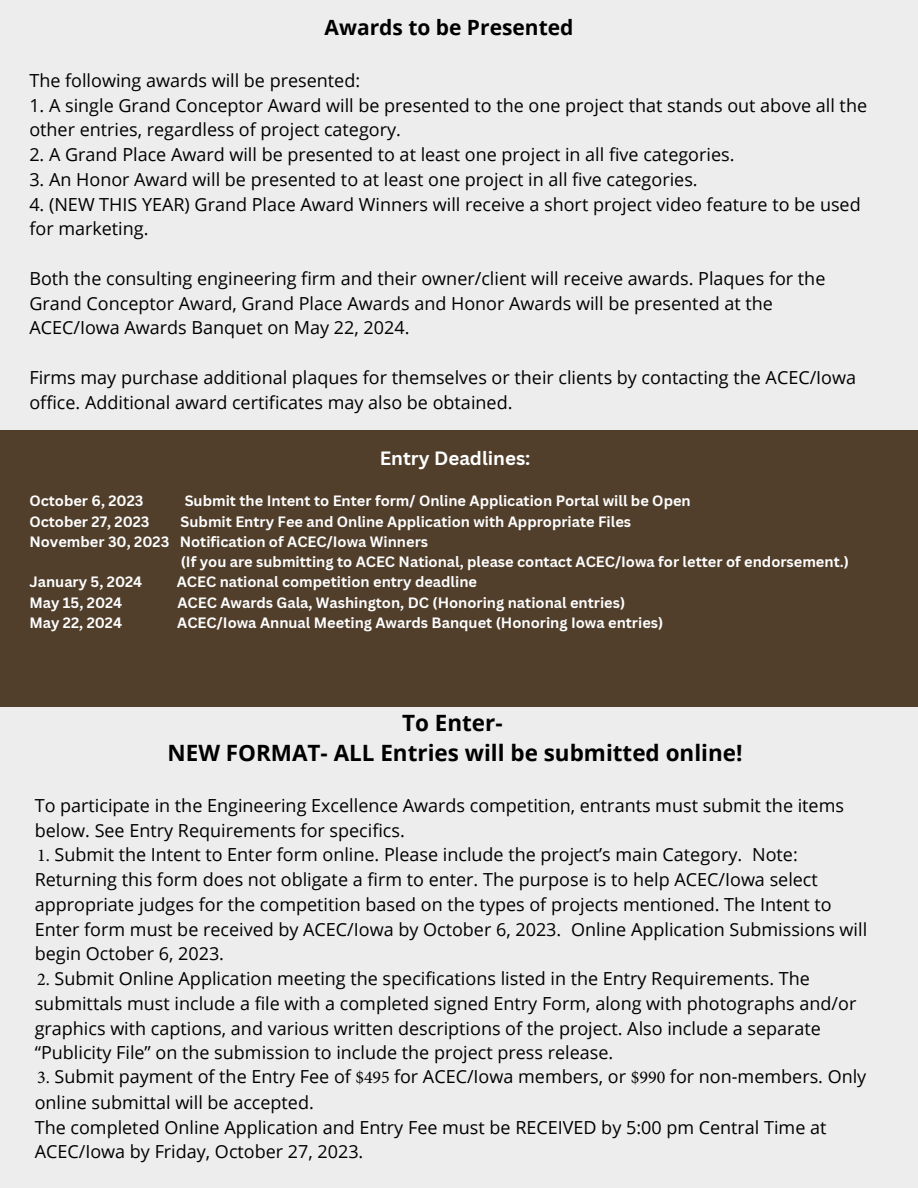
<style>
.page{position:relative;width:918px;height:1188px;background:#ededed}
.page>*{position:absolute;margin:0;border:0;box-sizing:border-box;transform-origin:0 0}
.t1{font:700 22.5px "Open Sans";color:#000}
.t2{font:700 21px "Open Sans";color:#000}
.t3{font:700 18.75px "Canva Sans";color:#fff}
.t4{font:18px/24.8px "Open Sans";color:#000}
.t5{font:700 14.55px "Canva Sans";color:#fff}
.s1{font-family:"Minion Pro"}
</style>
<div class="page">
<div style="left:0;top:430px;width:918px;height:277px;background:#513f2c"></div>
<p class="t2" style="left:325px;top:13px;width:250px">Awards to be Presented</p>
<p class="t4" style="left:29px;top:68px;width:332px">The following awards will be presented:</p>
<p class="t4" style="left:29px;top:92px;width:839px">1. A single Grand Conceptor Award will be presented to the one project that stands out above all the other entries, regardless of project category.</p>
<p class="t4" style="left:29px;top:142px;width:707px">2. A Grand Place Award will be presented to at least one project in all five categories.</p>
<p class="t4" style="left:29px;top:167px;width:670px">3. An Honor Award will be presented to at least one project in all five categories.</p>
<p class="t4" style="left:29px;top:191px;width:833px">4. (NEW THIS YEAR) Grand Place Award Winners will receive a short project video feature to be used for marketing.</p>
<p class="t4" style="left:29px;top:266px;width:798px">Both the consulting engineering firm and their owner/client will receive awards. Plaques for the<br>Grand Conceptor Award, Grand Place Awards and Honor Awards will be presented at the<br>ACEC/Iowa Awards Banquet on May 22, 2024.</p>
<p class="t4" style="left:29px;top:365px;width:828px">Firms may purchase additional plaques for themselves or their clients by contacting the ACEC/Iowa office. Additional award certificates may also be obtained.</p>
<p class="t3" style="left:380px;top:445px;width:152px">Entry Deadlines:</p>
<p class="t5" style="left:29px;top:491px;width:116px">October 6, 2023</p>
<p class="t5" style="left:185px;top:491px;width:508px">Submit the Intent to Enter form/ Online Application Portal will be Open</p>
<p class="t5" style="left:29px;top:511px;width:122px">October 27, 2023</p>
<p class="t5" style="left:181px;top:511px;width:452px">Submit Entry Fee and Online Application with Appropriate Files</p>
<p class="t5" style="left:29px;top:531px;width:400px">November 30, 2023 Notification of ACEC/Iowa Winners</p>
<p class="t5" style="left:181px;top:551px;width:670px">(If you are submitting to ACEC National, please contact ACEC/Iowa for letter of endorsement.)</p>
<p class="t5" style="left:29px;top:572px;width:114px">January 5, 2024</p>
<p class="t5" style="left:177px;top:572px;width:302px">ACEC national competition entry deadline</p>
<p class="t5" style="left:29px;top:592px;width:94px">May 15, 2024</p>
<p class="t5" style="left:177px;top:592px;width:449px">ACEC Awards Gala, Washington, DC (Honoring national entries)</p>
<p class="t5" style="left:29px;top:612px;width:94px">May 22, 2024</p>
<p class="t5" style="left:177px;top:612px;width:488px">ACEC/Iowa Annual Meeting Awards Banquet (Honoring Iowa entries)</p>
<p class="t1" style="left:402px;top:707px;width:102px">To Enter-</p>
<p class="t1" style="left:167px;top:737px;width:577px">NEW FORMAT- ALL Entries will be submitted online!</p>
<p class="t4" style="left:35px;top:793px;width:811px">To participate in the Engineering Excellence Awards competition, entrants must submit the items below. See Entry Requirements for specifics.</p>
<p class="t4" style="left:35px;top:842px;width:834px"><span class="s1">1.</span> Submit the Intent to Enter form online. Please include the project’s main Category. Note:<br>Returning this form does not obligate a firm to enter. The purpose is to help ACEC/Iowa select appropriate judges for the competition based on the types of projects mentioned. The Intent to Enter form must be received by ACEC/Iowa by October 6, 2023. Online Application Submissions will begin October 6, 2023.</p>
<p class="t4" style="left:35px;top:966px;width:823px"><span class="s1">2.</span> Submit Online Application meeting the specifications listed in the Entry Requirements. The submittals must include a file with a completed signed Entry Form, along with photographs and/or graphics with captions, and various written descriptions of the project. Also include a separate “Publicity File” on the submission to include the project press release.</p>
<p class="t4" style="left:35px;top:1064px;width:833px"><span class="s1">3.</span> Submit payment of the Entry Fee of <span class="s1">$495</span> for ACEC/Iowa members, or <span class="s1">$990</span> for non-members. Only online submittal will be accepted.<br>The completed Online Application and Entry Fee must be RECEIVED by 5:00 pm Central Time at ACEC/Iowa by Friday, October 27, 2023.</p>
</div>
